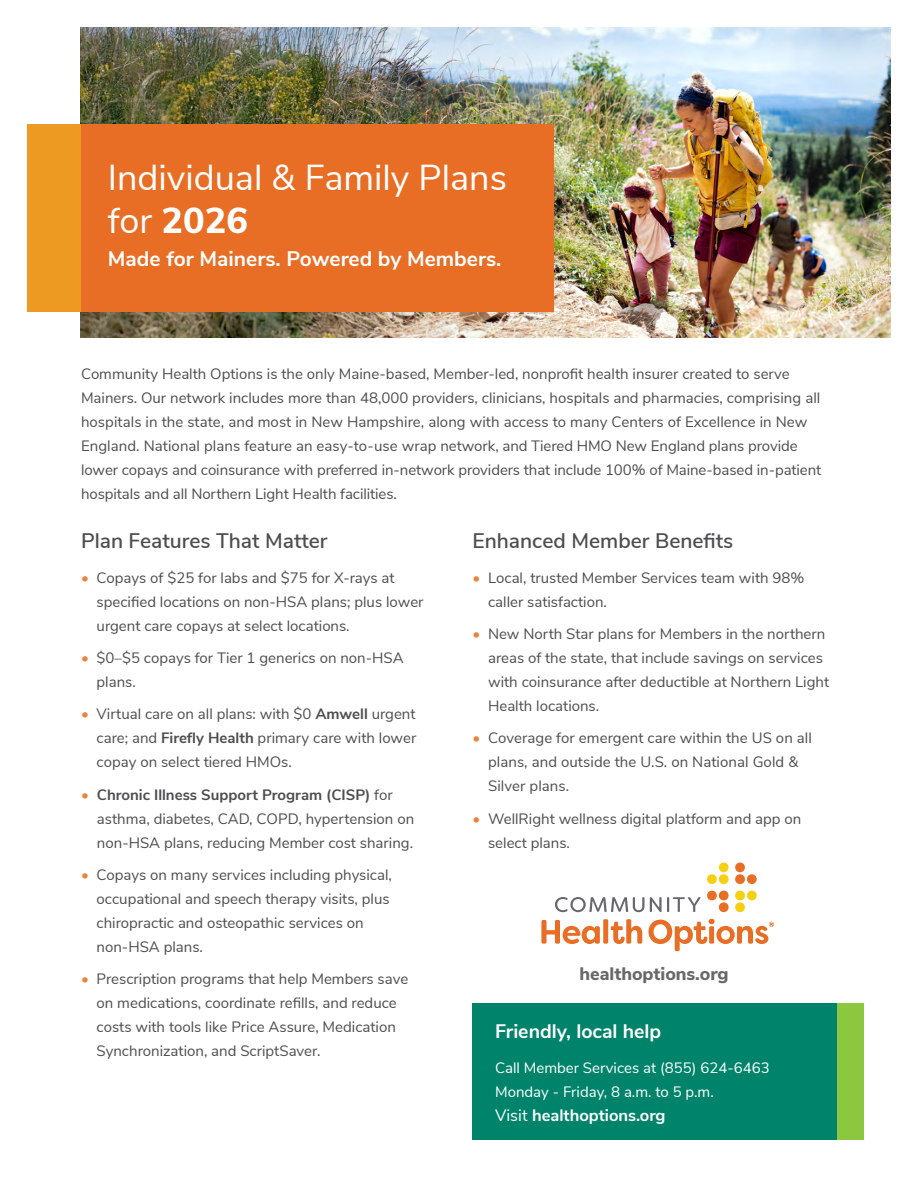
<style>
.page{position:relative;width:918px;height:1188px;background:#fff}
.page>*{position:absolute;margin:0;border:0;box-sizing:border-box;transform-origin:0 0}
.t1{font:36px/43.2px "Nunito Sans";color:#fff}
.t2{font:600 21px "Nunito Sans";color:#4d4d4f}
.t3{font:700 21px "Nunito Sans";color:#fff}
.t4{font:700 19.5px "Nunito Sans";color:#fff}
.t5{font:800 18px "Nunito Sans";color:#67686b}
.t6{font:700 16.5px "Nunito Sans";color:#fff}
.t7{font:15px/24px "Nunito Sans";color:#4d4d4f}
.t8{font:15px/24px "Nunito Sans";color:#fff}
.s1{font-weight:800}
.s2{color:#eb823e}
.s3{font-weight:700}
.s4{font-weight:700;color:#eb823e}
.s5{font-weight:400}
</style>
<div class="page">
<img style="left:81px;top:27px;width:810px;height:311px">
<div style="left:81px;top:124px;width:473px;height:188px;background:#e86e25"></div>
<div style="left:27px;top:124px;width:54px;height:188px;background:#ed9a22"></div>
<div style="left:472px;top:1003px;width:365px;height:137px;background:#00836b"></div>
<div style="left:837px;top:1003px;width:27px;height:137px;background:#8dc63f"></div>
<svg style="left:555px;top:897px;width:146px;height:15px"></svg>
<svg style="left:707px;top:862px;width:22px;height:51px"></svg>
<svg style="left:735px;top:862px;width:22px;height:51px"></svg>
<svg style="left:541px;top:919px;width:233px;height:32px"></svg>
<h1 class="t1" style="left:108px;top:154px;width:401px">Individual &amp; Family Plans for <span class="s1">2026</span></h1>
<h2 class="t3" style="left:108px;top:244px;width:395px">Made for Mainers. Powered by Members.</h2>
<p class="t7" style="left:81px;top:361px;width:742px">Community Health Options is the only Maine-based, Member-led, nonprofit health insurer created to serve Mainers. Our network includes more than 48,000 providers, clinicians, hospitals and pharmacies, comprising all hospitals in the state, and most in New Hampshire, along with access to many Centers of Excellence in New England. National plans feature an easy-to-use wrap network, and Tiered HMO New England plans provide lower copays and coinsurance with preferred in-network providers that include 100% of Maine-based in-patient hospitals and all Northern Light Health facilities.</p>
<h2 class="t2" style="left:81px;top:526px;width:248px">Plan Features That Matter</h2>
<p class="t7" style="left:97px;top:565px;width:328px;text-indent:-16px"><span class="s2">•</span> Copays of $25 for labs and $75 for X-rays at specified locations on non-HSA plans; plus lower urgent care copays at select locations.</p>
<p class="t7" style="left:97px;top:645px;width:309px;text-indent:-16px"><span class="s2">•</span> $0–$5 copays for Tier 1 generics on non-HSA plans.</p>
<p class="t7" style="left:97px;top:701px;width:321px;text-align:justify;text-indent:-16px"><span class="s2">•</span> Virtual care on all plans: with $0 <span class="s3">Amwell</span> urgent care; and <span class="s3">Firefly Health</span> primary care with lower copay on select tiered HMOs.</p>
<p class="t7" style="left:97px;top:781px;width:319px;text-indent:-16px"><span class="s4">•</span> <span class="s3">Chronic Illness Support Program (CISP)</span> for asthma, diabetes, CAD, COPD, hypertension on non-HSA plans, reducing Member cost sharing.</p>
<p class="t7" style="left:97px;top:861px;width:297px;text-indent:-16px"><span class="s2">•</span> Copays on many services including physical, occupational and speech therapy visits, plus chiropractic and osteopathic services on non-HSA plans.</p>
<p class="t7" style="left:97px;top:966px;width:313px;text-indent:-16px"><span class="s2">•</span> Prescription programs that help Members save on medications, coordinate refills, and reduce costs with tools like Price Assure, Medication Synchronization, and ScriptSaver.</p>
<h2 class="t2" style="left:472px;top:526px;width:262px">Enhanced Member Benefits</h2>
<p class="t7" style="left:488px;top:565px;width:318px;text-indent:-16px"><span class="s2">•</span> Local, trusted Member Services team with 98% caller satisfaction.</p>
<p class="t7" style="left:488px;top:621px;width:343px;text-indent:-16px"><span class="s2">•</span> New North Star plans for Members in the northern areas of the state, that include savings on services with coinsurance after deductible at Northern Light Health locations.</p>
<p class="t7" style="left:488px;top:725px;width:325px;text-indent:-16px"><span class="s2">•</span> Coverage for emergent care within the US on all plans, and outside the U.S. on National Gold &amp;<br>Silver plans.</p>
<p class="t7" style="left:488px;top:805px;width:315px;text-indent:-16px"><span class="s2">•</span> WellRight wellness digital platform and app on select plans.</p>
<p class="t5" style="left:579px;top:960px;width:151px">healthoptions.org</p>
<h3 class="t4" style="left:495px;top:1017px;width:168px">Friendly, local help</h3>
<p class="t8" style="left:495px;top:1055px;width:276px">Call Member Services at (855) 624-6463<br>Monday - Friday, 8 a.m. to 5 p.m.</p>
<p class="t6" style="left:495px;top:1103px;width:172px"><span class="s5">Visit</span> healthoptions.org</p>
</div>
